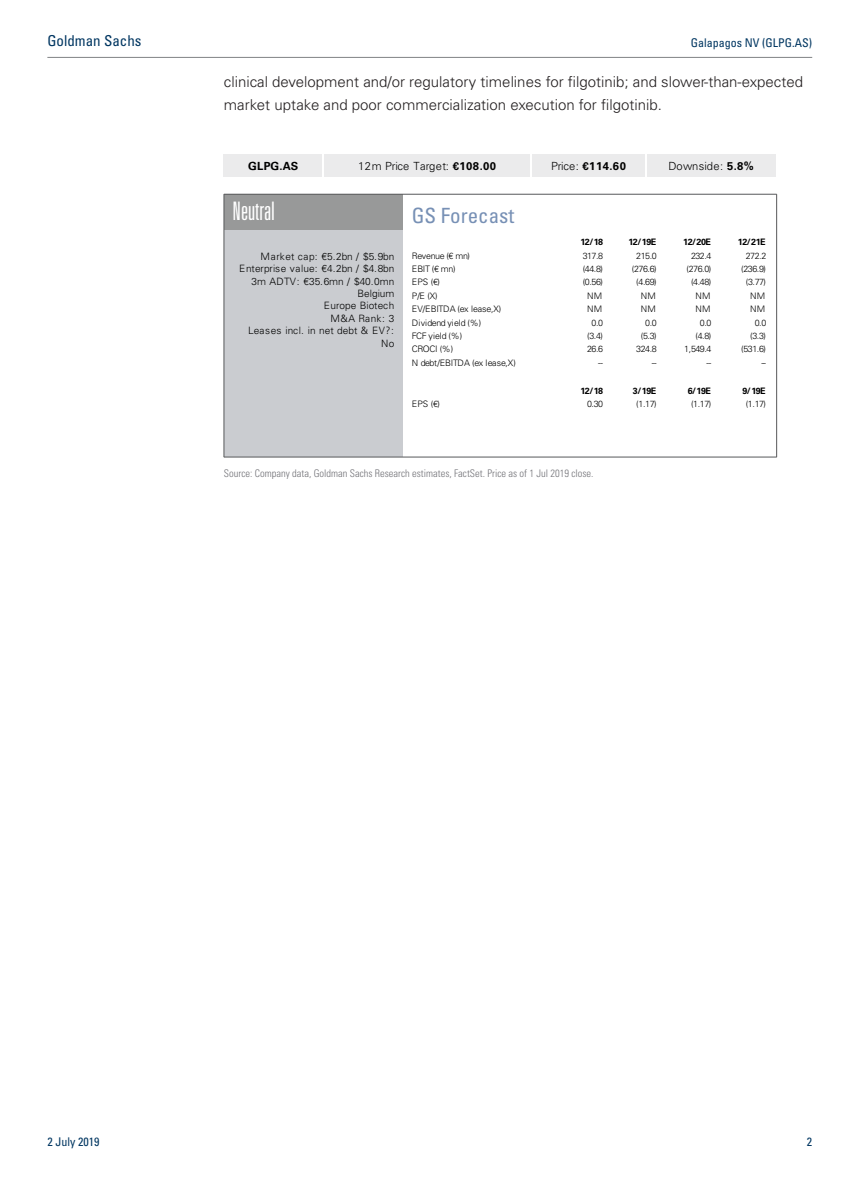
<style>
.page{position:relative;width:862px;height:1188px;background:#fff}
.page>*{position:absolute;margin:0;border:0;box-sizing:border-box;transform-origin:0 0}
.t1{font:300 ultra-condensed 25.5px "Univers LT Std";color:#fff}
.t2{font:condensed 21px "Univers LT Std";color:#7790b5}
.t3{font:300 15px/22.5px "Univers LT Std";color:#231f20}
.t4{font:condensed 15px "Univers LT Std";color:#003661}
.t5{font:condensed 12px "Univers LT Std";color:#003661}
.t6{font:300 11.25px "Univers LT Std";color:#000}
.t7{font:700 11.25px "Univers LT Std";letter-spacing:.045em;color:#000}
.t8{font:300 condensed 10.5px "Univers LT Std";color:#737378}
.t9{font:300 10.2px/12.3px "Univers LT Std";color:#000;text-align:right}
.t10{font:300 9px "Univers LT Std";letter-spacing:-.05em;color:#000}
.t11{font:700 9px "Univers LT Std";letter-spacing:-.055em;color:#000}
.t12{font:300 9px "Univers LT Std";color:#000}
.t13{font:300 9px "Univers LT Std";letter-spacing:-.02em;color:#000}
.s1{font-weight:700}
.s2{font-weight:300}
</style>
<div class="page">
<div style="left:224px;top:154px;width:552px;height:22px;background:#ebebec"></div>
<svg style="left:323px;top:154px;width:1px;height:22px"></svg>
<svg style="left:531px;top:154px;width:1px;height:22px"></svg>
<hr style="left:645px;top:154px;width:2px;height:22px;background:#fff">
<div style="left:224px;top:194px;width:179px;height:36px;background:#989999"></div>
<div style="left:224px;top:230px;width:179px;height:184px;background:#caccd0"></div>
<div style="left:224px;top:414px;width:179px;height:43px;background:#caccd0"></div>
<hr style="left:224px;top:194px;width:1px;height:263px;background:#57585a">
<hr style="left:776px;top:194px;width:1px;height:263px;background:#57585a">
<hr style="left:224px;top:194px;width:553px;height:1px;background:#57585a">
<hr style="left:224px;top:457px;width:553px;height:1px;background:#57585a">
<hr style="left:47px;top:57px;width:765px;height:1px;background:#808285">
<p class="t4" style="left:47px;top:34px;width:96px">Goldman Sachs</p>
<p class="t5" style="left:691px;top:37px;width:123px">Galapagos NV (GLPG.AS)</p>
<p class="t3" style="left:224px;top:72px;width:581px">clinical development and/or regulatory timelines for filgotinib; and slower-than-expected market uptake and poor commercialization execution for filgotinib.</p>
<p class="t7" style="left:248px;top:161px;width:52px">GLPG.AS</p>
<p class="t6" style="left:358px;top:161px;width:139px">12m Price Target: <span class="s1">€108.00</span></p>
<p class="t7" style="left:551px;top:161px;width:76px"><span class="s2">Price:</span> €114.60</p>
<p class="t6" style="left:668px;top:161px;width:87px">Downside: <span class="s1">5.8%</span></p>
<p class="t1" style="left:232px;top:197px;width:44px">Neutral</p>
<p class="t2" style="left:412px;top:206px;width:104px">GS Forecast</p>
<p class="t9" style="left:239px;top:251px;width:157px">Market cap: €5.2bn / $5.9bn<br>Enterprise value: €4.2bn / $4.8bn<br>3m ADTV: €35.6mn / $40.0mn<br>Belgium<br>Europe Biotech<br>M&amp;A Rank: 3<br>Leases incl. in net debt &amp; EV?:<br>No</p>
<p class="t11" style="left:580px;top:238px;width:24px">12/18</p>
<p class="t11" style="left:628px;top:238px;width:29px">12/19E</p>
<p class="t11" style="left:683px;top:238px;width:29px">12/20E</p>
<p class="t11" style="left:738px;top:238px;width:29px">12/21E</p>
<p class="t10" style="left:412px;top:252px;width:60px">Revenue (€ mn)</p>
<p class="t10" style="left:583px;top:252px;width:22px">317.8</p>
<p class="t10" style="left:636px;top:252px;width:22px">215.0</p>
<p class="t10" style="left:691px;top:252px;width:22px">232.4</p>
<p class="t10" style="left:746px;top:252px;width:22px">272.2</p>
<p class="t10" style="left:412px;top:265px;width:45px">EBIT (€ mn)</p>
<p class="t10" style="left:583px;top:265px;width:22px">(44.8)</p>
<p class="t10" style="left:632px;top:265px;width:26px">(276.6)</p>
<p class="t10" style="left:686px;top:265px;width:26px">(276.0)</p>
<p class="t10" style="left:741px;top:265px;width:26px">(236.9)</p>
<p class="t10" style="left:412px;top:279px;width:30px">EPS (€)</p>
<p class="t10" style="left:583px;top:279px;width:22px">(0.56)</p>
<p class="t10" style="left:636px;top:279px;width:22px">(4.69)</p>
<p class="t10" style="left:691px;top:279px;width:22px">(4.48)</p>
<p class="t10" style="left:746px;top:279px;width:22px">(3.77)</p>
<p class="t10" style="left:412px;top:292px;width:27px">P/E (X)</p>
<p class="t10" style="left:587px;top:292px;width:17px">NM</p>
<p class="t10" style="left:641px;top:292px;width:17px">NM</p>
<p class="t10" style="left:695px;top:292px;width:17px">NM</p>
<p class="t10" style="left:750px;top:292px;width:17px">NM</p>
<p class="t12" style="left:412px;top:306px;width:91px">EV/EBITDA (ex lease,X)</p>
<p class="t10" style="left:587px;top:306px;width:17px">NM</p>
<p class="t10" style="left:641px;top:306px;width:17px">NM</p>
<p class="t10" style="left:695px;top:306px;width:17px">NM</p>
<p class="t10" style="left:750px;top:306px;width:17px">NM</p>
<p class="t12" style="left:412px;top:319px;width:71px">Dividend yield (%)</p>
<p class="t10" style="left:592px;top:319px;width:13px">0.0</p>
<p class="t10" style="left:645px;top:319px;width:13px">0.0</p>
<p class="t10" style="left:700px;top:319px;width:13px">0.0</p>
<p class="t10" style="left:755px;top:319px;width:13px">0.0</p>
<p class="t13" style="left:412px;top:332px;width:52px">FCF yield (%)</p>
<p class="t10" style="left:587px;top:332px;width:17px">(3.4)</p>
<p class="t10" style="left:641px;top:332px;width:17px">(5.3)</p>
<p class="t10" style="left:695px;top:332px;width:17px">(4.8)</p>
<p class="t10" style="left:750px;top:332px;width:17px">(3.3)</p>
<p class="t10" style="left:412px;top:346px;width:43px">CROCI (%)</p>
<p class="t10" style="left:587px;top:346px;width:18px">26.6</p>
<p class="t10" style="left:636px;top:346px;width:22px">324.8</p>
<p class="t10" style="left:684px;top:346px;width:29px">1,549.4</p>
<p class="t10" style="left:741px;top:346px;width:26px">(531.6)</p>
<p class="t10" style="left:412px;top:359px;width:106px">N debt/EBITDA (ex lease,X)</p>
<p class="t10" style="left:598px;top:359px;width:6px">--</p>
<p class="t10" style="left:652px;top:359px;width:6px">--</p>
<p class="t10" style="left:707px;top:359px;width:6px">--</p>
<p class="t10" style="left:761px;top:359px;width:6px">--</p>
<p class="t11" style="left:580px;top:387px;width:24px">12/18</p>
<p class="t11" style="left:633px;top:387px;width:25px">3/19E</p>
<p class="t11" style="left:688px;top:387px;width:25px">6/19E</p>
<p class="t11" style="left:742px;top:387px;width:25px">9/19E</p>
<p class="t10" style="left:412px;top:400px;width:30px">EPS (€)</p>
<p class="t10" style="left:587px;top:400px;width:18px">0.30</p>
<p class="t10" style="left:636px;top:400px;width:22px">(1.17)</p>
<p class="t10" style="left:691px;top:400px;width:22px">(1.17)</p>
<p class="t10" style="left:746px;top:400px;width:22px">(1.17)</p>
<p class="t8" style="left:224px;top:468px;width:371px">Source: Company data, Goldman Sachs Research estimates, FactSet. Price as of 1 Jul 2019 close.</p>
<p class="t5" style="left:48px;top:1136px;width:53px">2 July 2019</p>
<p class="t5" style="left:807px;top:1136px;width:7px">2</p>
</div>
